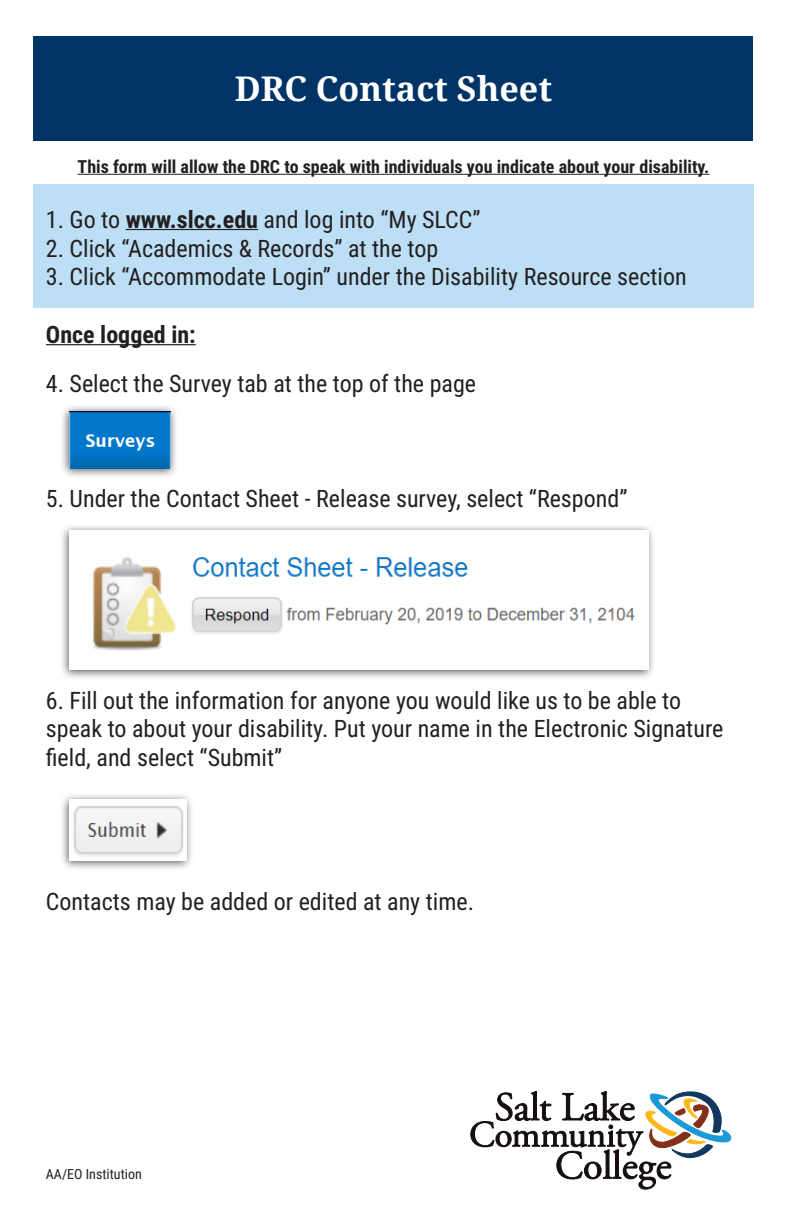
<style>
.page{position:relative;width:790px;height:1224px;background:#fff}
.page>*{position:absolute;margin:0;border:0;box-sizing:border-box;transform-origin:0 0}
.t1{font:700 34px "Droid Serif";color:#fff}
.t2{font:24px/28.8px "Roboto Condensed";color:#231f20}
.t3{font:700 24px "Roboto Condensed";color:#231f20}
.t4{font:700 18px "Roboto Condensed";color:#231f20}
.t5{font:14px "Roboto Condensed";color:#231f20}
.s1{font-weight:700}
</style>
<div class="page">
<div style="left:33px;top:185px;width:720px;height:123px;background:#bcdff5"></div>
<div style="left:34px;top:36px;width:719px;height:104px;background:#003466"></div>
<svg style="left:470px;top:1091px;width:261px;height:98px"></svg>
<div style="left:60px;top:793px;width:134px;height:78px;background:#231f20;opacity:.75"></div>
<img style="left:70px;top:800px;width:116px;height:61px">
<div style="left:60px;top:523px;width:595px;height:157px;background:#231f20;opacity:.75"></div>
<img style="left:70px;top:530px;width:578px;height:139px">
<div style="left:60px;top:404px;width:118px;height:74px;background:#231f20;opacity:.75"></div>
<img style="left:70px;top:411px;width:101px;height:57px">
<hr style="left:78px;top:174px;width:631px;height:1px;background:#231f20">
<hr style="left:126px;top:229px;width:132px;height:1px;background:#231f20">
<hr style="left:46px;top:344px;width:150px;height:1px;background:#231f20">
<p class="t1" style="left:235px;top:69px;width:319px">DRC Contact Sheet</p>
<p class="t4" style="left:78px;top:154px;width:633px">This form will allow the DRC to speak with individuals you indicate about your disability.</p>
<p class="t2" style="left:46px;top:204px;width:436px">1. Go to <span class="s1">www.slcc.edu</span> and log into “My SLCC”</p>
<p class="t2" style="left:46px;top:233px;width:394px">2. Click “Academics &amp; Records” at the top</p>
<p class="t2" style="left:46px;top:262px;width:642px">3. Click “Accommodate Login” under the Disability Resource section</p>
<p class="t3" style="left:46px;top:318px;width:151px">Once logged in:</p>
<p class="t2" style="left:46px;top:368px;width:431px">4. Select the Survey tab at the top of the page</p>
<p class="t2" style="left:46px;top:483px;width:583px">5. Under the Contact Sheet - Release survey, select “Respond”</p>
<p class="t2" style="left:46px;top:685px;width:679px">6. Fill out the information for anyone you would like us to be able to speak to about your disability. Put your name in the Electronic Signature field, and select “Submit”</p>
<p class="t2" style="left:46px;top:886px;width:429px">Contacts may be added or edited at any time.</p>
<p class="t5" style="left:46px;top:1164px;width:97px">AA/EO Institution</p>
</div>
